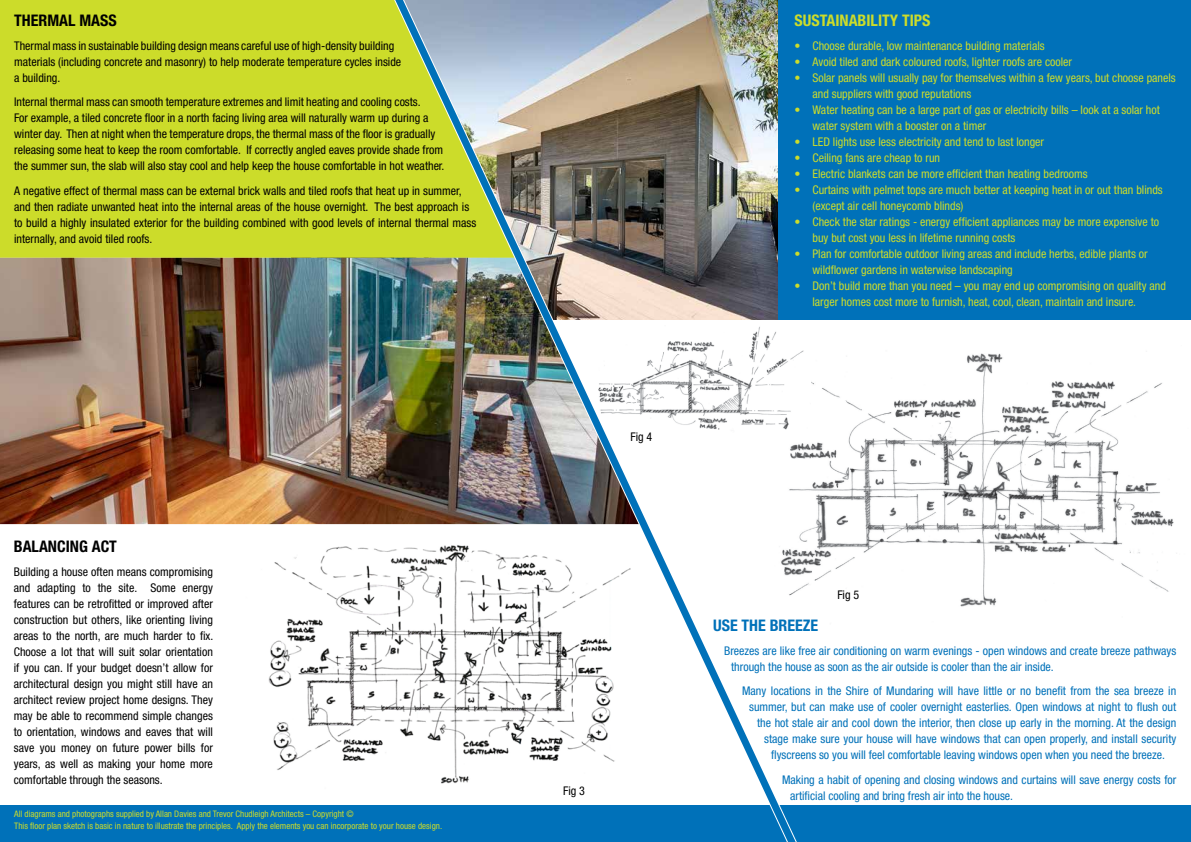
<style>
.page{position:relative;width:1191px;height:842px;background:#fff}
.page>*{position:absolute;margin:0;border:0;box-sizing:border-box;transform-origin:0 0}
.t1{font:700 condensed 16px "Helvetica Neue LT Pro";color:#000}
.t2{font:700 condensed 16px "Helvetica Neue LT Pro";color:#ccdc2a}
.t3{font:700 condensed 16px "Helvetica Neue LT Pro";color:#0071b9}
.t4{font:condensed 12px/16px "Helvetica Neue LT Pro";color:#000}
.t5{font:condensed 12px/16px "Helvetica Neue LT Pro";color:#ccdc2a}
.t6{font:condensed 12px/16px "Helvetica Neue LT Pro";color:#0071b9}
.t7{font:condensed 9px/12.5px "Helvetica Neue LT Pro";color:#ccdc2a}
</style>
<div class="page">
<div style="left:778px;top:0;width:413px;height:320px;background:#0071b9"></div>
<div style="left:0;top:0;width:376px;height:258px;background:#ccdc2a"></div>
<img style="left:815px;top:353px;width:359px;height:254px">
<img style="left:0;top:258px;width:376px;height:266px">
<div style="left:0;top:805px;width:1191px;height:37px;background:#0071b9"></div>
<img style="left:379px;top:0;width:433px;height:842px">
<img style="left:268px;top:532px;width:362px;height:268px">
<h1 class="t1" style="left:14px;top:10px;width:104px">THERMAL MASS</h1>
<p class="t4" style="left:14px;top:37px;width:389px">Thermal mass in sustainable building design means careful use of high-density building materials (including concrete and masonry) to help moderate temperature cycles inside a building.</p>
<p class="t4" style="left:14px;top:94px;width:432px">Internal thermal mass can smooth temperature extremes and limit heating and cooling costs.<br>For example, a tiled concrete floor in a north facing living area will naturally warm up during a winter day. Then at night when the temperature drops, the thermal mass of the floor is gradually releasing some heat to keep the room comfortable. If correctly angled eaves provide shade from the summer sun, the slab will also stay cool and help keep the house comfortable in hot weather.</p>
<p class="t4" style="left:14px;top:182px;width:463px">A negative effect of thermal mass can be external brick walls and tiled roofs that heat up in summer, and then radiate unwanted heat into the internal areas of the house overnight. The best approach is to build a highly insulated exterior for the building combined with good levels of internal thermal mass internally, and avoid tiled roofs.</p>
<h1 class="t1" style="left:14px;top:537px;width:105px">BALANCING ACT</h1>
<p class="t4" style="left:14px;top:564px;width:201px;text-align:justify">Building a house often means compromising and adapting to the site. Some energy features can be retrofitted or improved after construction but others, like orienting living areas to the north, are much harder to fix.<br>Choose a lot that will suit solar orientation if you can. If your budget doesn’t allow for architectural design you might still have an architect review project home designs. They may be able to recommend simple changes to orientation, windows and eaves that will save you money on future power bills for years, as well as making your home more comfortable through the seasons.</p>
<p class="t7" style="left:14px;top:807px;width:429px">All diagrams and photographs supplied by Allan Davies and Trevor Chudleigh Architects – Copyright ©<br>This floor plan sketch is basic in nature to illustrate the principles. Apply the elements you can incorporate to your house design.</p>
<p class="t4" style="left:630px;top:429px;width:23px">Fig 4</p>
<p class="t4" style="left:563px;top:783px;width:23px">Fig 3</p>
<h1 class="t2" style="left:794px;top:10px;width:137px">SUSTAINABILITY TIPS</h1>
<p class="t5" style="left:794px;top:37px;width:252px">• Choose durable, low maintenance building materials</p>
<p class="t5" style="left:794px;top:53px;width:279px">• Avoid tiled and dark coloured roofs, lighter roofs are cooler</p>
<p class="t5" style="left:812px;top:69px;width:365px;text-indent:-18px">• Solar panels will usually pay for themselves within a few years, but choose panels and suppliers with good reputations</p>
<p class="t5" style="left:812px;top:101px;width:349px;text-indent:-18px">• Water heating can be a large part of gas or electricity bills – look at a solar hot water system with a booster on a timer</p>
<p class="t5" style="left:794px;top:133px;width:251px">• LED lights use less electricity and tend to last longer</p>
<p class="t5" style="left:794px;top:149px;width:147px">• Ceiling fans are cheap to run</p>
<p class="t5" style="left:794px;top:165px;width:295px">• Electric blankets can be more efficient than heating bedrooms</p>
<p class="t5" style="left:812px;top:181px;width:352px;text-indent:-18px">• Curtains with pelmet tops are much better at keeping heat in or out than blinds (except air cell honeycomb blinds)</p>
<p class="t5" style="left:812px;top:213px;width:348px;text-indent:-18px">• Check the star ratings - energy efficient appliances may be more expensive to buy but cost you less in lifetime running costs</p>
<p class="t5" style="left:812px;top:245px;width:337px;text-indent:-18px">• Plan for comfortable outdoor living areas and include herbs, edible plants or wildflower gardens in waterwise landscaping</p>
<p class="t5" style="left:812px;top:277px;width:355px;text-indent:-18px">• Don’t build more than you need – you may end up compromising on quality and larger homes cost more to furnish, heat, cool, clean, maintain and insure.</p>
<p class="t4" style="left:837px;top:586px;width:23px">Fig 5</p>
<h1 class="t3" style="left:713px;top:615px;width:107px">USE THE BREEZE</h1>
<p class="t6" style="left:731px;top:642px;width:446px;text-indent:-7px">Breezes are like free air conditioning on warm evenings - open windows and create breeze pathways through the house as soon as the air outside is cooler than the air inside.</p>
<p class="t6" style="left:742px;top:683px;width:436px">Many locations in the Shire of Mundaring will have little or no benefit from the sea breeze in</p>
<p class="t6" style="left:749px;top:699px;width:429px">summer, but can make use of cooler overnight easterlies. Open windows at night to flush out</p>
<p class="t6" style="left:757px;top:715px;width:420px">the hot stale air and cool down the interior, then close up early in the morning. At the design</p>
<p class="t6" style="left:764px;top:731px;width:414px">stage make sure your house will have windows that can open properly, and install security</p>
<p class="t6" style="left:771px;top:747px;width:395px">flyscreens so you will feel comfortable leaving windows open when you need the breeze.</p>
<p class="t6" style="left:790px;top:771px;width:388px;text-indent:-8px">Making a habit of opening and closing windows and curtains will save energy costs for artificial cooling and bring fresh air into the house.</p>
</div>
